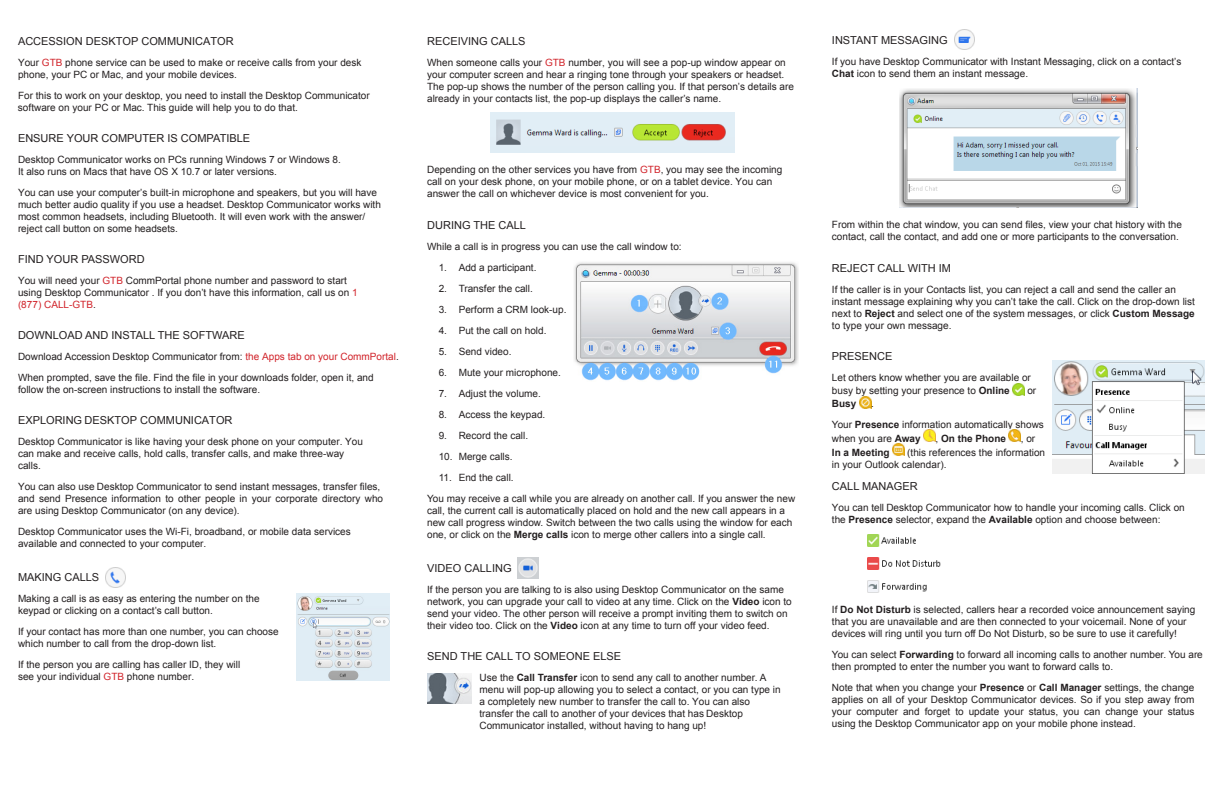
<style>
.page{position:relative;width:1224px;height:792px;background:#fff}
.page>*{position:absolute;margin:0;border:0;box-sizing:border-box;transform-origin:0 0}
.Title3{font:11px "Arial";color:#231f20}
.Body{font:11px "Arial";color:#231f20}
.Body-2{font:10px/12px "Arial";color:#231f20}
.Body-3{font:700 10px "Arial";color:#231f20}
.s1{color:#d1232a}
.s2{font-weight:700}
.s3{font-weight:400}
</style>
<div class="page">
<img style="left:491px;top:113px;width:244px;height:39px">
<img style="left:518px;top:558px;width:21px;height:21px">
<img style="left:574px;top:262px;width:224px;height:119px">
<img style="left:105px;top:568px;width:21px;height:20px">
<img style="left:899px;top:88px;width:239px;height:119px">
<svg style="left:1013px;top:384px;width:12px;height:12px"></svg>
<svg style="left:859px;top:397px;width:12px;height:12px"></svg>
<svg style="left:923px;top:430px;width:12px;height:12px"></svg>
<svg style="left:1009px;top:430px;width:12px;height:12px"></svg>
<svg style="left:893px;top:444px;width:12px;height:12px"></svg>
<img style="left:868px;top:534px;width:48px;height:12px">
<img style="left:868px;top:557px;width:73px;height:12px">
<img style="left:868px;top:580px;width:59px;height:12px">
<img style="left:955px;top:29px;width:20px;height:21px">
<img style="left:1053px;top:361px;width:152px;height:112px">
<img style="left:296px;top:593px;width:94px;height:87px">
<img style="left:427px;top:674px;width:44px;height:29px">
<p class="Title3" style="left:18px;top:33px;width:217px">ACCESSION DESKTOP COMMUNICATOR</p>
<p class="Body-2" style="left:18px;top:56px;width:345px">Your <span class="s1">GTB</span> phone service can be used to make or receive calls from your desk phone, your PC or Mac, and your mobile devices.</p>
<p class="Body-2" style="left:18px;top:89px;width:353px">For this to work on your desktop, you need to install the Desktop Communicator software on your PC or Mac. This guide will help you to do that.</p>
<p class="Title3" style="left:18px;top:131px;width:234px">ENSURE YOUR COMPUTER IS COMPATIBLE</p>
<p class="Body-2" style="left:18px;top:153px;width:324px">Desktop Communicator works on PCs running Windows 7 or Windows 8.<br>It also runs on Macs that have OS X 10.7 or later versions.</p>
<p class="Body-2" style="left:18px;top:186px;width:364px">You can use your computer’s built-in microphone and speakers, but you will have much better audio quality if you use a headset. Desktop Communicator works with most common headsets, including Bluetooth. It will even work with the answer/ reject call button on some headsets.</p>
<p class="Title3" style="left:18px;top:252px;width:128px">FIND YOUR PASSWORD</p>
<p class="Body-2" style="left:18px;top:275px;width:341px">You will need your <span class="s1">GTB</span> CommPortal phone number and password to start using Desktop Communicator . If you don’t have this information, call us on <span class="s1">1 (877) CALL-GTB</span>.</p>
<p class="Title3" style="left:18px;top:328px;width:228px">DOWNLOAD AND INSTALL THE SOFTWARE</p>
<p class="Body-2" style="left:18px;top:351px;width:382px">Download Accession Desktop Communicator from: <span class="s1">the Apps tab on your CommPortal</span>.</p>
<p class="Body-2" style="left:18px;top:372px;width:357px">When prompted, save the file. Find the file in your downloads folder, open it, and follow the on-screen instructions to install the software.</p>
<p class="Title3" style="left:18px;top:413px;width:216px">EXPLORING DESKTOP COMMUNICATOR</p>
<p class="Body-2" style="left:18px;top:436px;width:346px">Desktop Communicator is like having your desk phone on your computer. You can make and receive calls, hold calls, transfer calls, and make three-way calls.</p>
<p class="Body-2" style="left:18px;top:481px;width:367px">You can also use Desktop Communicator to send instant messages, transfer files, and send Presence information to other people in your corporate directory who are using Desktop Communicator (on any device).</p>
<p class="Body-2" style="left:18px;top:526px;width:334px">Desktop Communicator uses the Wi-Fi, broadband, or mobile data services available and connected to your computer.</p>
<p class="Title3" style="left:18px;top:570px;width:83px">MAKING CALLS</p>
<p class="Body-2" style="left:18px;top:592px;width:243px">Making a call is as easy as entering the number on the keypad or clicking on a contact’s call button.</p>
<p class="Body-2" style="left:18px;top:625px;width:262px">If your contact has more than one number, you can choose which number to call from the drop-down list.</p>
<p class="Body-2" style="left:18px;top:658px;width:224px">If the person you are calling has caller ID, they will see your individual <span class="s1">GTB</span> phone number.</p>
<p class="Title3" style="left:427px;top:34px;width:100px">RECEIVING CALLS</p>
<p class="Body-2" style="left:427px;top:56px;width:368px">When someone calls your <span class="s1">GTB</span> number, you will see a pop-up window appear on your computer screen and hear a ringing tone through your speakers or headset.<br>The pop-up shows the number of the person calling you. If that person’s details are already in your contacts list, the pop-up displays the caller’s name.</p>
<p class="Body-2" style="left:427px;top:164px;width:357px">Depending on the other services you have from <span class="s1">GTB</span>, you may see the incoming call on your desk phone, on your mobile phone, or on a tablet device. You can answer the call on whichever device is most convenient for you.</p>
<p class="Title3" style="left:427px;top:217px;width:100px">DURING THE CALL</p>
<p class="Body-2" style="left:427px;top:240px;width:256px">While a call is in progress you can use the call window to:</p>
<p class="Body-2" style="left:439px;top:261px;width:99px">1. Add a participant.</p>
<p class="Body-2" style="left:439px;top:282px;width:96px">2. Transfer the call.</p>
<p class="Body-2" style="left:439px;top:303px;width:129px">3. Perform a CRM look-up.</p>
<p class="Body-2" style="left:439px;top:324px;width:109px">4. Put the call on hold.</p>
<p class="Body-2" style="left:439px;top:345px;width:74px">5. Send video.</p>
<p class="Body-2" style="left:439px;top:366px;width:124px">6. Mute your microphone.</p>
<p class="Body-2" style="left:439px;top:387px;width:104px">7. Adjust the volume.</p>
<p class="Body-2" style="left:439px;top:408px;width:108px">8. Access the keypad.</p>
<p class="Body-2" style="left:439px;top:429px;width:91px">9. Record the call.</p>
<p class="Body-2" style="left:439px;top:450px;width:75px">10. Merge calls.</p>
<p class="Body-2" style="left:439px;top:471px;width:77px">11. End the call.</p>
<p class="Body-2" style="left:427px;top:492px;width:370px">You may receive a call while you are already on another call. If you answer the new call, the current call is automatically placed on hold and the new call appears in a new call progress window. Switch between the two calls using the window for each one, or click on the <span class="s2">Merge calls</span> icon to merge other callers into a single call.</p>
<p class="Title3" style="left:427px;top:561px;width:86px">VIDEO CALLING</p>
<p class="Body-2" style="left:427px;top:583px;width:366px">If the person you are talking to is also using Desktop Communicator on the same network, you can upgrade your call to video at any time. Click on the <span class="s2">Video</span> icon to send your video. The other person will receive a prompt inviting them to switch on their video too. Click on the <span class="s2">Video</span> icon at any time to turn off your video feed.</p>
<p class="Title3" style="left:427px;top:649px;width:195px">SEND THE CALL TO SOMEONE ELSE</p>
<p class="Body-2" style="left:480px;top:672px;width:303px">Use the <span class="s2">Call Transfer</span> icon to send any call to another number. A menu will pop-up allowing you to select a contact, or you can type in a completely new number to transfer the call to. You can also transfer the call to another of your devices that has Desktop Communicator installed, without having to hang up!</p>
<p class="Title3" style="left:832px;top:33px;width:117px">INSTANT MESSAGING</p>
<p class="Body-2" style="left:832px;top:56px;width:351px">If you have Desktop Communicator with Instant Messaging, click on a contact’s<br><span class="s2">Chat</span> icon to send them an instant message.</p>
<p class="Body-2" style="left:832px;top:219px;width:352px">From within the chat window, you can send files, view your chat history with the contact, call the contact, and add one or more participants to the conversation.</p>
<p class="Title3" style="left:832px;top:260px;width:121px">REJECT CALL WITH IM</p>
<p class="Body-2" style="left:832px;top:283px;width:364px">If the caller is in your Contacts list, you can reject a call and send the caller an instant message explaining why you can’t take the call. Click on the drop-down list next to <span class="s2">Reject</span> and select one of the system messages, or click <span class="s2">Custom Message </span>to type your own message.</p>
<p class="Title3" style="left:832px;top:349px;width:62px">PRESENCE</p>
<p class="Body-2" style="left:832px;top:371px;width:200px;line-height:13.2px">Let others know whether you are available or busy by setting your presence to <span class="s2">Online</span></p>
<p class="Body-2" style="left:1027px;top:385px;width:10px">or</p>
<p class="Body-3" style="left:832px;top:397px;width:26px">Busy</p>
<p class="Body-2" style="left:871px;top:398px;width:4px">.</p>
<p class="Body-2" style="left:832px;top:418px;width:213px;line-height:14px">Your <span class="s2">Presence</span> information automatically shows when you are <span class="s2">Away</span></p>
<p class="Body-3" style="left:935px;top:432px;width:72px"><span class="s3">,</span> On the Phone</p>
<p class="Body-2" style="left:1021px;top:433px;width:16px">, or</p>
<p class="Body-2" style="left:832px;top:447px;width:215px;text-indent:75px">(this references the information in your Outlook calendar).</p>
<p class="Body" style="left:832px;top:479px;width:87px">CALL MANAGER</p>
<p class="Body-2" style="left:832px;top:502px;width:354px">You can tell Desktop Communicator how to handle your incoming calls. Click on the <span class="s2">Presence</span> selector, expand the <span class="s2">Available</span> option and choose between:</p>
<p class="Body-3" style="left:832px;top:446px;width:59px">In a Meeting</p>
<p class="Body-2" style="left:832px;top:604px;width:365px">If <span class="s2">Do Not Disturb</span> is selected, callers hear a recorded voice announcement saying that you are unavailable and are then connected to your voicemail. None of your devices will ring until you turn off Do Not Disturb, so be sure to use it carefully!</p>
<p class="Body-2" style="left:832px;top:649px;width:372px">You can select <span class="s2">Forwarding</span> to forward all incoming calls to another number. You are then prompted to enter the number you want to forward calls to.</p>
<p class="Body-2" style="left:832px;top:682px;width:364px;text-align:justify">Note that when you change your <span class="s2">Presence</span> or <span class="s2">Call Manager</span> settings, the change applies on all of your Desktop Communicator devices. So if you step away from your computer and forget to update your status, you can change your status using the Desktop Communicator app on your mobile phone instead.</p>
</div>
